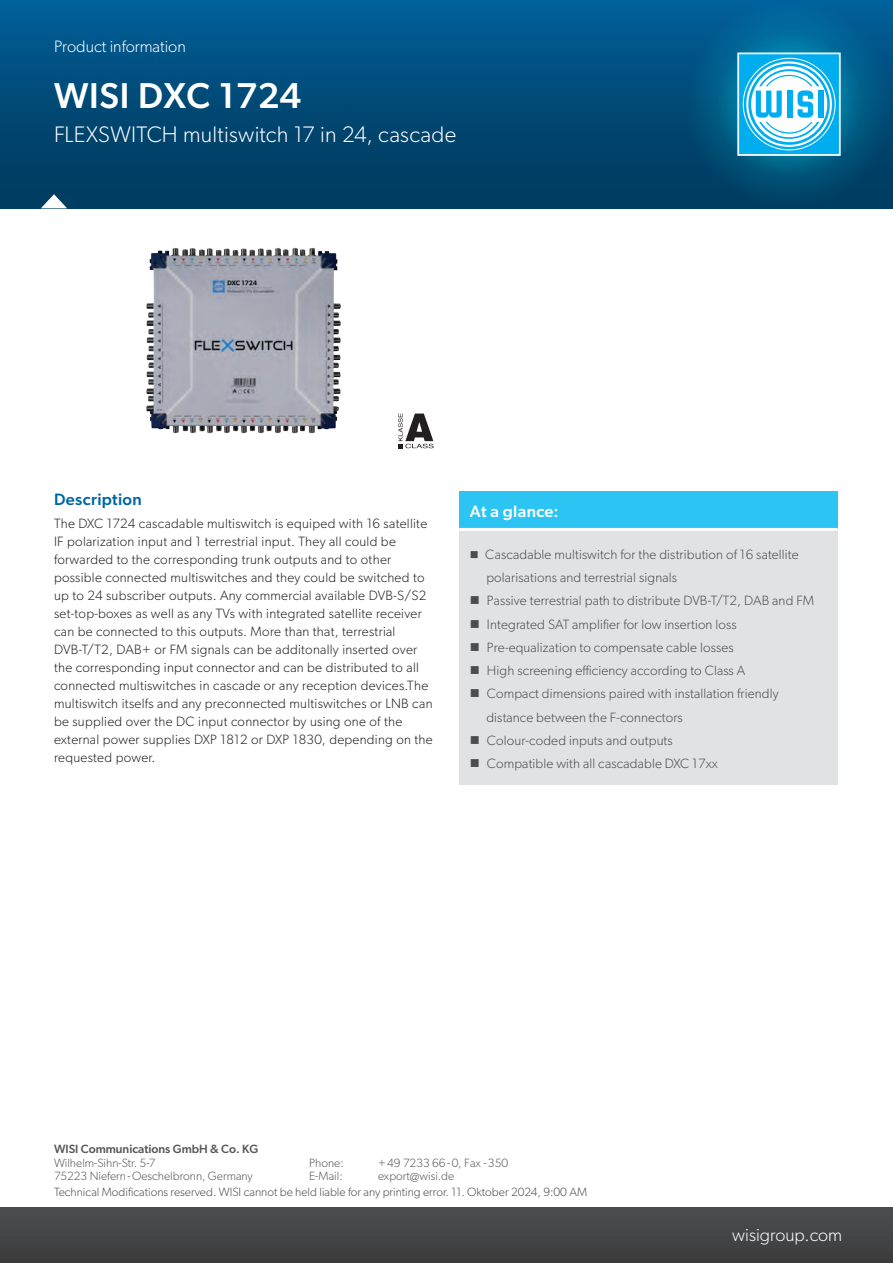
<style>
.page{position:relative;width:893px;height:1263px;background:#fff}
.page>*{position:absolute;margin:0;border:0;box-sizing:border-box;transform-origin:0 0}
.Headline_H1_24_pt{font:500 36px "Gibson";letter-spacing:.02em;color:#fff}
.Headline_H2{font:300 22.5px "Gibson";letter-spacing:.01em;color:#fff}
.t1{font:300 18px "Gibson";color:#fff}
.t2{font:300 16.5px "Gibson";color:#fff}
.Headline_H3_11_Pt{font:500 16.5px "Gibson";letter-spacing:.02em;color:#0166a5}
.Headline_H3_11_Pt-2{font:500 16.5px "Gibson";letter-spacing:.02em;color:#fff}
.Copy_neu{font:300 13.5px/18px "Gibson";letter-spacing:.02em;color:#231f20}
.t3{font:300 13.5px/23.2px "Gibson";letter-spacing:.01em;color:#4b4c4d}
.t4{font:300 12px "Gibson";color:#57585a}
.t5{font:300 12px "Gibson";color:#4b4c4d}
.t6{font:500 12px "Gibson";color:#57585a}
</style>
<div class="page">
<div style="left:0;top:0;width:893px;height:208px;background:linear-gradient(to bottom,#015e97,#00385b)"></div>
<div style="left:685px;top:0;width:208px;height:208px;background:linear-gradient(to bottom,#01669e,#004263);border-radius:50%"></div>
<svg style="left:716px;top:31px;width:146px;height:146px;background:#026992"></svg>
<div style="left:739px;top:54px;width:100px;height:101px;background:#00aeef"></div>
<svg style="left:743px;top:58px;width:93px;height:92px"></svg>
<svg style="left:744px;top:59px;width:91px;height:90px"></svg>
<svg style="left:746px;top:61px;width:86px;height:86px"></svg>
<svg style="left:748px;top:64px;width:82px;height:81px"></svg>
<svg style="left:751px;top:66px;width:76px;height:76px"></svg>
<div style="left:818px;top:91px;width:6px;height:27px;background:#00aeef"></div>
<svg style="left:756px;top:69px;width:63px;height:72px"></svg>
<div style="left:737px;top:53px;width:104px;height:103px;border:1px solid #fff"></div>
<div style="left:0;top:1208px;width:893px;height:55px;background:#454647"></div>
<svg style="left:41px;top:194px;width:26px;height:14px"></svg>
<svg style="left:398px;top:413px;width:36px;height:35px"></svg>
<div style="left:459px;top:491px;width:378px;height:38px;background:#2bc4f3"></div>
<div style="left:459px;top:529px;width:378px;height:256px;background:#e1e2e4"></div>
<hr style="left:459px;top:528px;width:378px;height:3px;background:#fff">
<img style="left:146px;top:247px;width:195px;height:187px">
<p class="t2" style="left:54px;top:37px;width:133px">Product information</p>
<p class="Headline_H1_24_pt" style="left:54px;top:74px;width:249px">WISI DXC 1724</p>
<p class="Headline_H2" style="left:54px;top:121px;width:404px">FLEXSWITCH multiswitch 17 in 24, cascade</p>
<p class="Headline_H3_11_Pt" style="left:54px;top:490px;width:89px">Description</p>
<p class="Copy_neu" style="left:54px;top:514px;width:380px">The DXC 1724 cascadable multiswitch is equiped with 16 satellite IF polarization input and 1 terrestrial input. They all could be forwarded to the corresponding trunk outputs and to other possible connected multiswitches and they could be switched to up to 24 subscriber outputs. Any commercial available DVB-S/S2 set-top-boxes as well as any TVs with integrated satellite receiver can be connected to this outputs. More than that, terrestrial DVB-T/T2, DAB+ or FM signals can be additonally inserted over the corresponding input connector and can be distributed to all connected multiswitches in cascade or any reception devices.The multiswitch itselfs and any preconnected multiswitches or LNB can be supplied over the DC input connector by using one of the external power supplies DXP 1812 or DXP 1830, depending on the requested power.</p>
<p class="Headline_H3_11_Pt-2" style="left:470px;top:501px;width:90px">At a glance:</p>
<p class="t3" style="left:485px;top:542px;width:315px">Cascadable multiswitch for the distribution of 16 satellite polarisations and terrestrial signals</p>
<p class="t3" style="left:487px;top:589px;width:329px">Passive terrestrial path to distribute DVB-T/T2, DAB and FM</p>
<p class="t3" style="left:487px;top:612px;width:251px">Integrated SAT amplifier for low insertion loss</p>
<p class="t3" style="left:487px;top:635px;width:248px">Pre-equalization to compensate cable losses</p>
<p class="t3" style="left:487px;top:658px;width:260px">High screening efficiency according to Class A</p>
<p class="t3" style="left:486px;top:682px;width:294px">Compact dimensions paired with installation friendly distance between the F-connectors</p>
<p class="t3" style="left:487px;top:728px;width:187px">Colour-coded inputs and outputs</p>
<p class="t3" style="left:487px;top:751px;width:233px">Compatible with all cascadable DXC 17xx</p>
<p class="t6" style="left:54px;top:1142px;width:206px">WISI Communications GmbH &amp; Co. KG</p>
<p class="t4" style="left:54px;top:1155px;width:103px">Wilhelm-Sihn-Str. 5-7</p>
<p class="t4" style="left:309px;top:1155px;width:36px">Phone:</p>
<p class="t4" style="left:378px;top:1155px;width:132px">+49 7233 66-0, Fax -350</p>
<p class="t4" style="left:54px;top:1169px;width:200px">75223 Niefern-Oeschelbronn, Germany</p>
<p class="t4" style="left:309px;top:1169px;width:35px">E-Mail:</p>
<p class="t4" style="left:378px;top:1169px;width:78px">export@wisi.de</p>
<p class="t5" style="left:54px;top:1185px;width:535px">Technical Modifications reserved. WISI cannot be held liable for any printing error. 11. Oktober 2024, 9:00 AM</p>
<h3 class="t1" style="left:732px;top:1224px;width:111px">wisigroup.com</h3>
</div>
